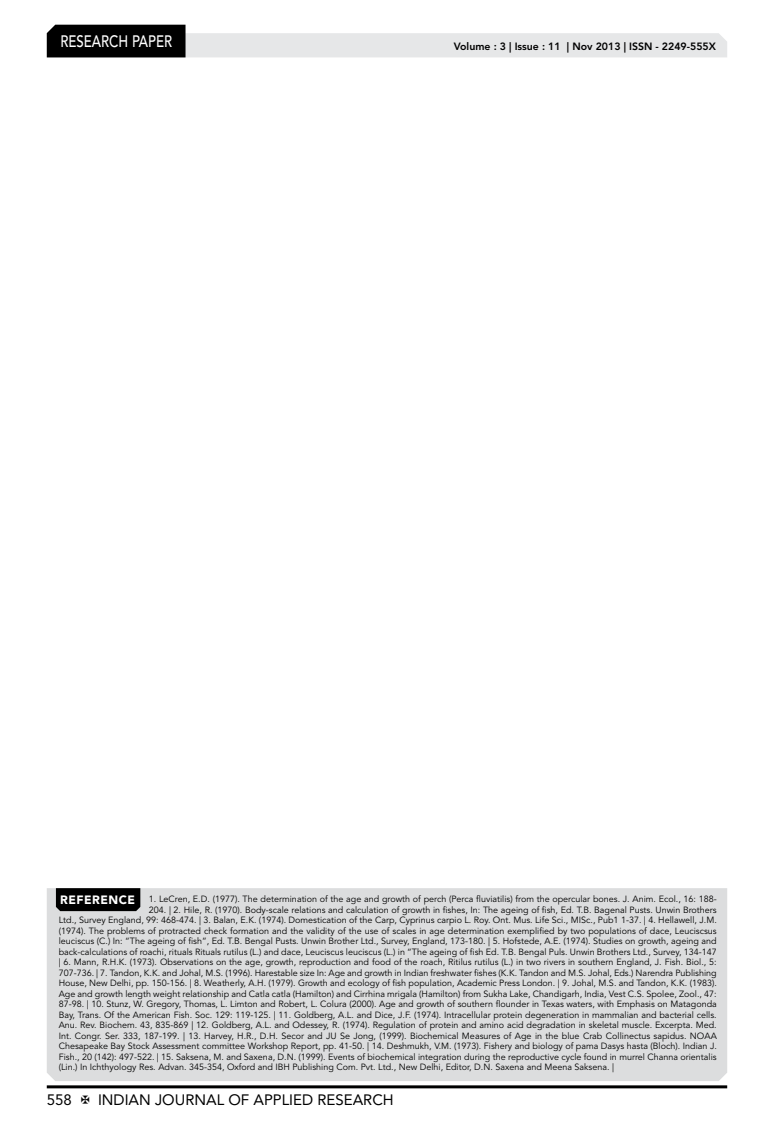
<style>
.page{position:relative;width:774px;height:1136px;background:#fff}
.page>*{position:absolute;margin:0;border:0;box-sizing:border-box;transform-origin:0 0}
.t1{font:500 16.5px "Avenir LT Std";color:#fff;scale:.8 1}
.t2{font:15px "Avenir LT Std";color:#000}
.t3{font:800 10.5px "Avenir LT Std";color:#000}
.t4{font:9px "Avenir LT Std";color:#000}
.s1{font-weight:900;font-size:12px;color:#fff}
</style>
<div class="page">
<hr style="left:47px;top:1085px;width:680px;height:3px;background:#000">
<svg style="left:47px;top:25px;width:680px;height:32px"></svg>
<div style="left:47px;top:888px;width:680px;height:192px;background:#dcddde"></div>
<div style="left:56px;top:888px;width:84px;height:23px;background:#000"></div>
<h1 class="t1" style="left:60px;top:32px;width:139px">RESEARCH PAPER</h1>
<p class="t3" style="left:454px;top:41px;width:264px">Volume : 3 | Issue : 11 | Nov 2013 | ISSN - 2249-555X</p>
<p class="t4" style="left:60px;top:893px;width:658px"><span class="s1">REFERENCE</span> 1. LeCren, E.D. (1977). The determination of the age and growth of perch (Perca fluviatilis) from the opercular bones. J. Anim. Ecol., 16: 188-</p>
<p class="t4" style="left:149px;top:904px;width:569px">204. | 2. Hile, R. (1970). Body-scale relations and calculation of growth in fishes, In: The ageing of fish, Ed. T.B. Bagenal Pusts. Unwin Brothers</p>
<p class="t4" style="left:59px;top:914px;width:660px">Ltd., Survey England, 99: 468-474. | 3. Balan, E.K. (1974). Domestication of the Carp, Cyprinus carpio L. Roy. Ont. Mus. Life Sci., MISc., Pub1 1-37. | 4. Hellawell, J.M.</p>
<p class="t4" style="left:59px;top:925px;width:660px">(1974). The problems of protracted check formation and the validity of the use of scales in age determination exemplified by two populations of dace, Leuciscsus</p>
<p class="t4" style="left:59px;top:935px;width:659px">leuciscus (C.) In: “The ageing of fish”, Ed. T.B. Bengal Pusts. Unwin Brother Ltd., Survey, England, 173-180. | 5. Hofstede, A.E. (1974). Studies on growth, ageing and</p>
<p class="t4" style="left:59px;top:946px;width:660px">back-calculations of roachi, rituals Rituals rutilus (L.) and dace, Leuciscus leuciscus (L.) in “The ageing of fish Ed. T.B. Bengal Puls. Unwin Brothers Ltd., Survey, 134-147</p>
<p class="t4" style="left:59px;top:956px;width:659px">| 6. Mann, R.H.K. (1973). Observations on the age, growth, reproduction and food of the roach, Ritilus rutilus (L.) in two rivers in southern England, J. Fish. Biol., 5:</p>
<p class="t4" style="left:59px;top:967px;width:660px">707-736. | 7. Tandon, K.K. and Johal, M.S. (1996). Harestable size In: Age and growth in Indian freshwater fishes (K.K. Tandon and M.S. Johal, Eds.) Narendra Publishing</p>
<p class="t4" style="left:59px;top:977px;width:660px">House, New Delhi, pp. 150-156. | 8. Weatherly, A.H. (1979). Growth and ecology of fish population, Academic Press London. | 9. Johal, M.S. and Tandon, K.K. (1983).</p>
<p class="t4" style="left:59px;top:988px;width:659px">Age and growth length weight relationship and Catla catla (Hamilton) and Cirrhina mrigala (Hamilton) from Sukha Lake, Chandigarh, India, Vest C.S. Spolee, Zool., 47:</p>
<p class="t4" style="left:59px;top:998px;width:660px">87-98. | 10. Stunz, W. Gregory, Thomas, L. Limton and Robert, L. Colura (2000). Age and growth of southern flounder in Texas waters, with Emphasis on Matagonda</p>
<p class="t4" style="left:59px;top:1009px;width:660px">Bay, Trans. Of the American Fish. Soc. 129: 119-125. | 11. Goldberg, A.L. and Dice, J.F. (1974). Intracellular protein degeneration in mammalian and bacterial cells.</p>
<p class="t4" style="left:59px;top:1019px;width:660px">Anu. Rev. Biochem. 43, 835-869 | 12. Goldberg, A.L. and Odessey, R. (1974). Regulation of protein and amino acid degradation in skeletal muscle. Excerpta. Med.</p>
<p class="t4" style="left:59px;top:1030px;width:660px">Int. Congr. Ser. 333, 187-199. | 13. Harvey, H.R., D.H. Secor and JU Se Jong, (1999). Biochemical Measures of Age in the blue Crab Collinectus sapidus. NOAA</p>
<p class="t4" style="left:59px;top:1040px;width:660px">Chesapeake Bay Stock Assessment committee Workshop Report, pp. 41-50. | 14. Deshmukh, V.M. (1973). Fishery and biology of pama Dasys hasta (Bloch). Indian J.</p>
<p class="t4" style="left:59px;top:1051px;width:659px">Fish., 20 (142): 497-522. | 15. Saksena, M. and Saxena, D.N. (1999). Events of biochemical integration during the reproductive cycle found in murrel Channa orientalis</p>
<p class="t4" style="left:59px;top:1061px;width:557px">(Lin.) In Ichthyology Res. Advan. 345-354, Oxford and IBH Publishing Com. Pvt. Ltd., New Delhi, Editor, D.N. Saxena and Meena Saksena. |</p>
<h2 class="t2" style="left:47px;top:1090px;width:27px">558</h2>
<h2 class="t2" style="left:98px;top:1090px;width:297px">INDIAN JOURNAL OF APPLIED RESEARCH</h2>
</div>
